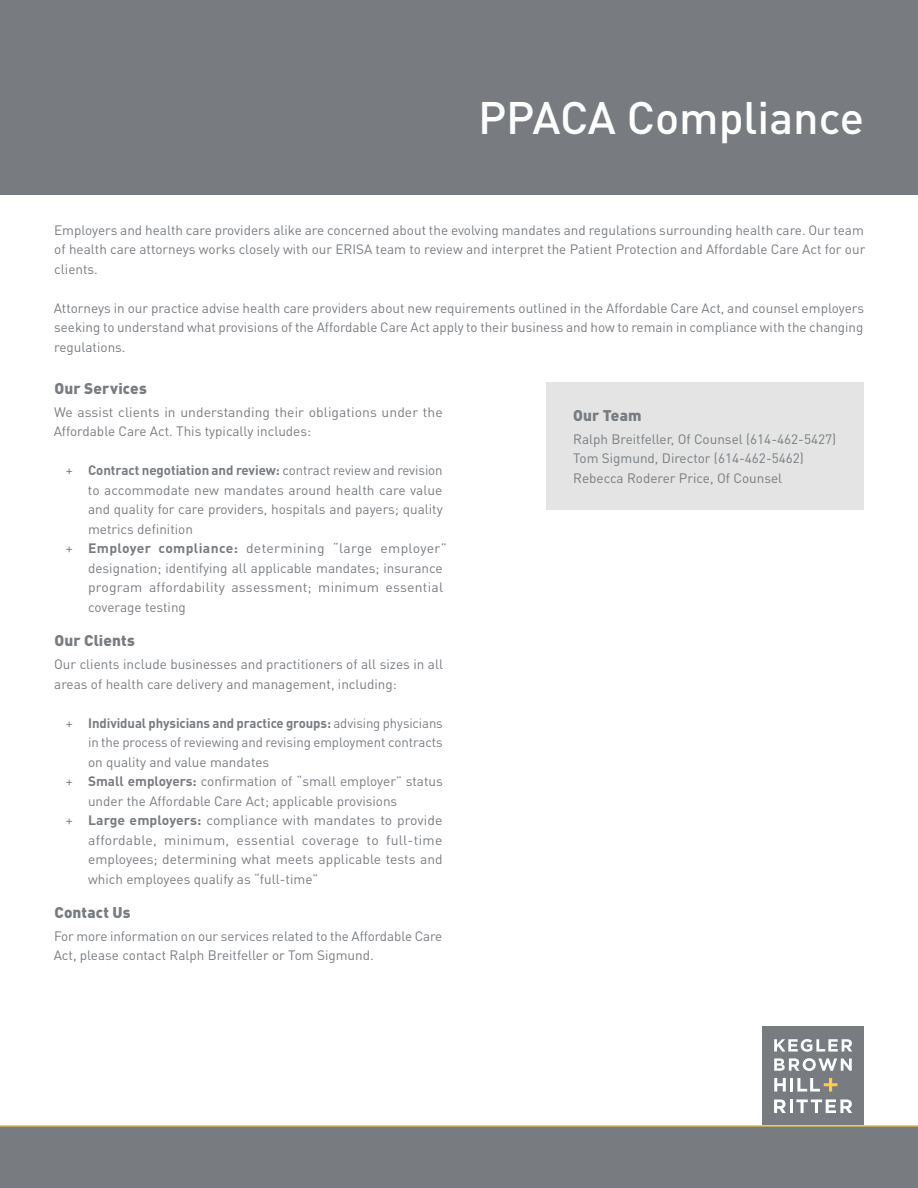
<style>
.page{position:relative;width:918px;height:1188px;background:#fff}
.page>*{position:absolute;margin:0;border:0;box-sizing:border-box;transform-origin:0 0}
.t1{font:500 45px "DIN Pro";color:#fff}
.t2{font:900 15.3px "DIN Pro";letter-spacing:.01em;color:#787c81}
.t3{font:13.5px/19.5px "DIN Pro";color:#787c81}
.t4{font:700 13.5px "DIN Pro";letter-spacing:-.005em;color:#787c81}
.t5{font:13.5px "DIN Pro";letter-spacing:.02em;color:#787c81}
.t6{font:13.5px "DIN Pro";letter-spacing:.025em;color:#787c81}
.s1{font-weight:400}
.s2{font-weight:700}
</style>
<div class="page">
<div style="left:0;top:0;width:918px;height:194px;background:#787c81"></div>
<div style="left:0;top:1125px;width:918px;height:63px;background:#787c81"></div>
<div style="left:762px;top:1026px;width:102px;height:99px;background:#787c81"></div>
<hr style="left:790px;top:1099px;width:3px;height:14px;background:#fff">
<svg style="left:774px;top:1039px;width:78px;height:13px"></svg>
<svg style="left:774px;top:1099px;width:12px;height:14px"></svg>
<svg style="left:796px;top:1099px;width:56px;height:14px"></svg>
<svg style="left:774px;top:1058px;width:78px;height:13px"></svg>
<svg style="left:774px;top:1078px;width:12px;height:14px"></svg>
<hr style="left:790px;top:1078px;width:3px;height:14px;background:#fff">
<svg style="left:797px;top:1078px;width:40px;height:14px"></svg>
<hr style="left:0;top:1125px;width:918px;height:2px;background:#fdce43">
<div style="left:546px;top:382px;width:318px;height:128px;background:#e3e4e3"></div>
<h1 class="t1" style="left:478px;top:87px;width:388px">PPACA Compliance</h1>
<p class="t3" style="left:54px;top:219px;width:813px;text-align:justify">Employers and health care providers alike are concerned about the evolving mandates and regulations surrounding health care. Our team of health care attorneys works closely with our ERISA team to review and interpret the Patient Protection and Affordable Care Act for our clients.</p>
<p class="t3" style="left:54px;top:297px;width:812px;text-align:justify">Attorneys in our practice advise health care providers about new requirements outlined in the Affordable Care Act, and counsel employers seeking to understand what provisions of the Affordable Care Act apply to their business and how to remain in compliance with the changing regulations.</p>
<p class="t2" style="left:54px;top:378px;width:94px">Our Services</p>
<p class="t3" style="left:54px;top:402px;width:391px">We assist clients in understanding their obligations under the<br>Affordable Care Act. This typically includes:</p>
<p class="t4" style="left:66px;top:461px;width:378px"><span class="s1">+</span> Contract negotiation and review: <span class="s1">contract review and revision</span></p>
<p class="t3" style="left:88px;top:480px;width:356px">to accommodate new mandates around health care value</p>
<p class="t3" style="left:88px;top:499px;width:356px">and quality for care providers, hospitals and payers; quality</p>
<p class="t3" style="left:88px;top:519px;width:107px">metrics definition</p>
<p class="t6" style="left:66px;top:539px;width:382px">+ <span class="s2">Employer compliance:</span> determining “large employer”</p>
<p class="t3" style="left:88px;top:558px;width:356px">designation; identifying all applicable mandates; insurance</p>
<p class="t3" style="left:88px;top:577px;width:357px">program affordability assessment; minimum essential</p>
<p class="t3" style="left:88px;top:597px;width:99px">coverage testing</p>
<p class="t2" style="left:54px;top:630px;width:82px">Our Clients</p>
<p class="t3" style="left:54px;top:654px;width:390px">Our clients include businesses and practitioners of all sizes in all areas of health care delivery and management, including:</p>
<p class="t4" style="left:66px;top:714px;width:378px"><span class="s1">+</span> Individual physicians and practice groups: <span class="s1">advising physicians</span></p>
<p class="t3" style="left:88px;top:732px;width:356px">in the process of reviewing and revising employment contracts</p>
<p class="t3" style="left:88px;top:751px;width:183px">on quality and value mandates</p>
<p class="t3" style="left:66px;top:771px;width:378px">+ <span class="s2">Small employers:</span> confirmation of “small employer” status</p>
<p class="t3" style="left:88px;top:790px;width:311px">under the Affordable Care Act; applicable provisions</p>
<p class="t3" style="left:66px;top:810px;width:378px">+ <span class="s2">Large employers:</span> compliance with mandates to provide</p>
<p class="t5" style="left:88px;top:831px;width:356px">affordable, minimum, essential coverage to full-time</p>
<p class="t3" style="left:88px;top:849px;width:356px">employees; determining what meets applicable tests and</p>
<p class="t3" style="left:88px;top:868px;width:232px">which employees qualify as “full-time”</p>
<p class="t2" style="left:54px;top:902px;width:78px">Contact Us</p>
<p class="t3" style="left:54px;top:926px;width:390px">For more information on our services related to the Affordable Care<br>Act, please contact Ralph Breitfeller or Tom Sigmund.</p>
<p class="t2" style="left:573px;top:405px;width:70px">Our Team</p>
<p class="t3" style="left:573px;top:429px;width:265px">Ralph Breitfeller, Of Counsel (614-462-5427)<br>Tom Sigmund, Director (614-462-5462)<br>Rebecca Roderer Price, Of Counsel</p>
</div>
